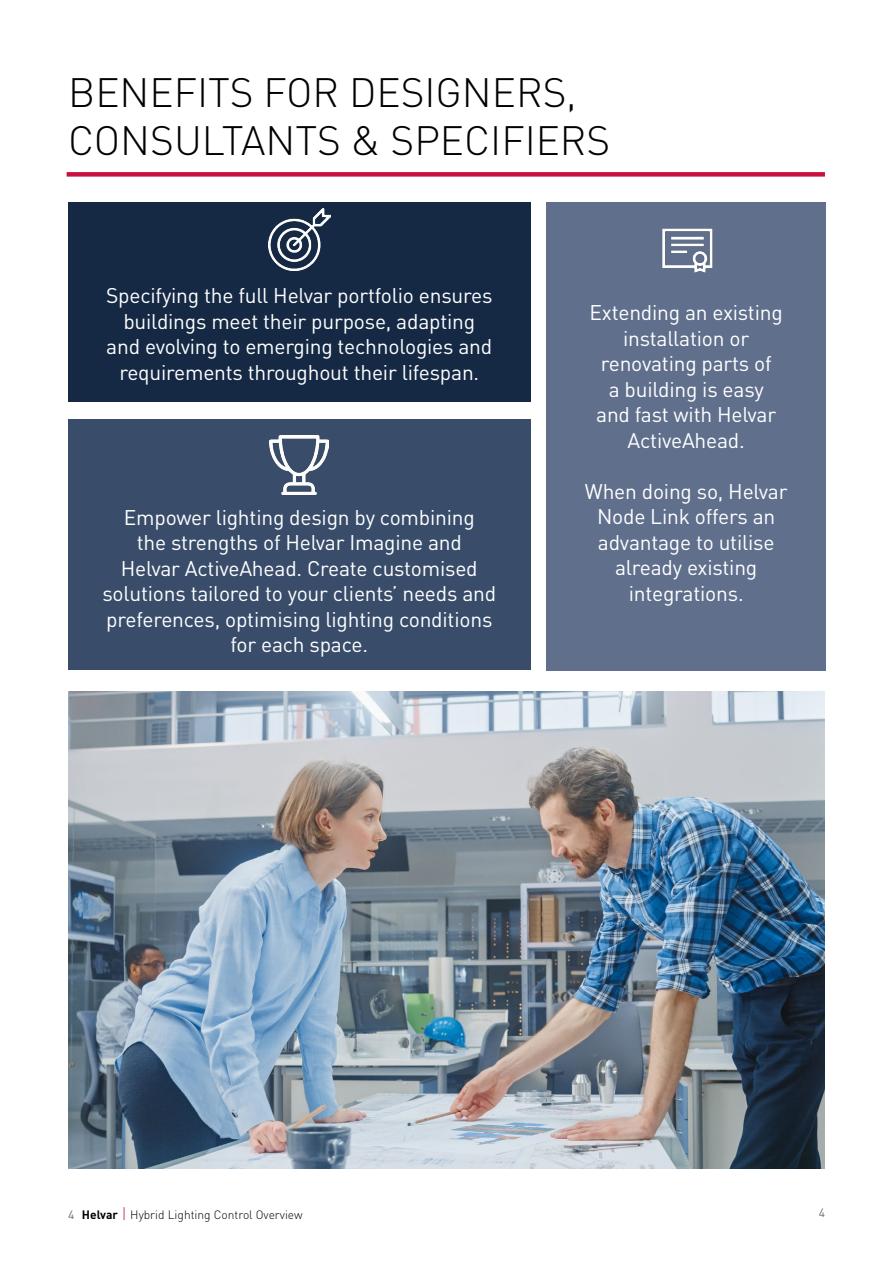
<style>
.page{position:relative;width:893px;height:1263px;background:#fff}
.page>*{position:absolute;margin:0;border:0;box-sizing:border-box;transform-origin:0 0}
.t1{font:300 40.5px/48px "DIN Pro";color:#000}
.t2{font:21px/25.5px "DIN Pro";letter-spacing:-.01em;color:#fff;text-align:center}
.t3{font:300 12px "DIN Pro";color:#000}
.t4{font:12px "DIN Pro";color:#6d6e71}
.s1{font-weight:400;color:#6d6e71}
.s2{font-weight:700}
.s3{font-size:15px;color:#c80f3f}
</style>
<div class="page">
<img style="left:68px;top:691px;width:757px;height:477px">
<div style="left:67px;top:172px;width:758px;height:5px;background:#c80f3f"></div>
<div style="left:68px;top:202px;width:463px;height:199px;background:#152945"></div>
<div style="left:546px;top:202px;width:280px;height:469px;background:#5f6f8c"></div>
<div style="left:68px;top:419px;width:463px;height:251px;background:#394d6b"></div>
<img style="left:662px;top:228px;width:51px;height:45px">
<img style="left:268px;top:208px;width:63px;height:63px">
<img style="left:270px;top:436px;width:59px;height:59px">
<h1 class="t1" style="left:68px;top:65px;width:544px">BENEFITS FOR DESIGNERS,<br>CONSULTANTS &amp; SPECIFIERS</h1>
<p class="t2" style="left:106px;top:281px;width:388px">Specifying the full Helvar portfolio ensures buildings meet their purpose, adapting and evolving to emerging technologies and requirements throughout their lifespan.</p>
<p class="t2" style="left:102px;top:502px;width:395px">Empower lighting design by combining<br>the strengths of Helvar Imagine and<br>Helvar ActiveAhead. Create customised solutions tailored to your clients’ needs and preferences, optimising lighting conditions for each space.</p>
<p class="t2" style="left:590px;top:298px;width:195px">Extending an existing installation or renovating parts of<br>a building is easy and fast with Helvar<br>ActiveAhead.</p>
<p class="t2" style="left:585px;top:476px;width:204px">When doing so, Helvar<br>Node Link offers an advantage to utilise already existing integrations.</p>
<p class="t3" style="left:68px;top:1205px;width:236px"><span class="s1">4</span> <span class="s2">Helvar</span> <span class="s3">|</span> Hybrid Lighting Control Overview</p>
<p class="t4" style="left:819px;top:1203px;width:8px">4</p>
</div>
